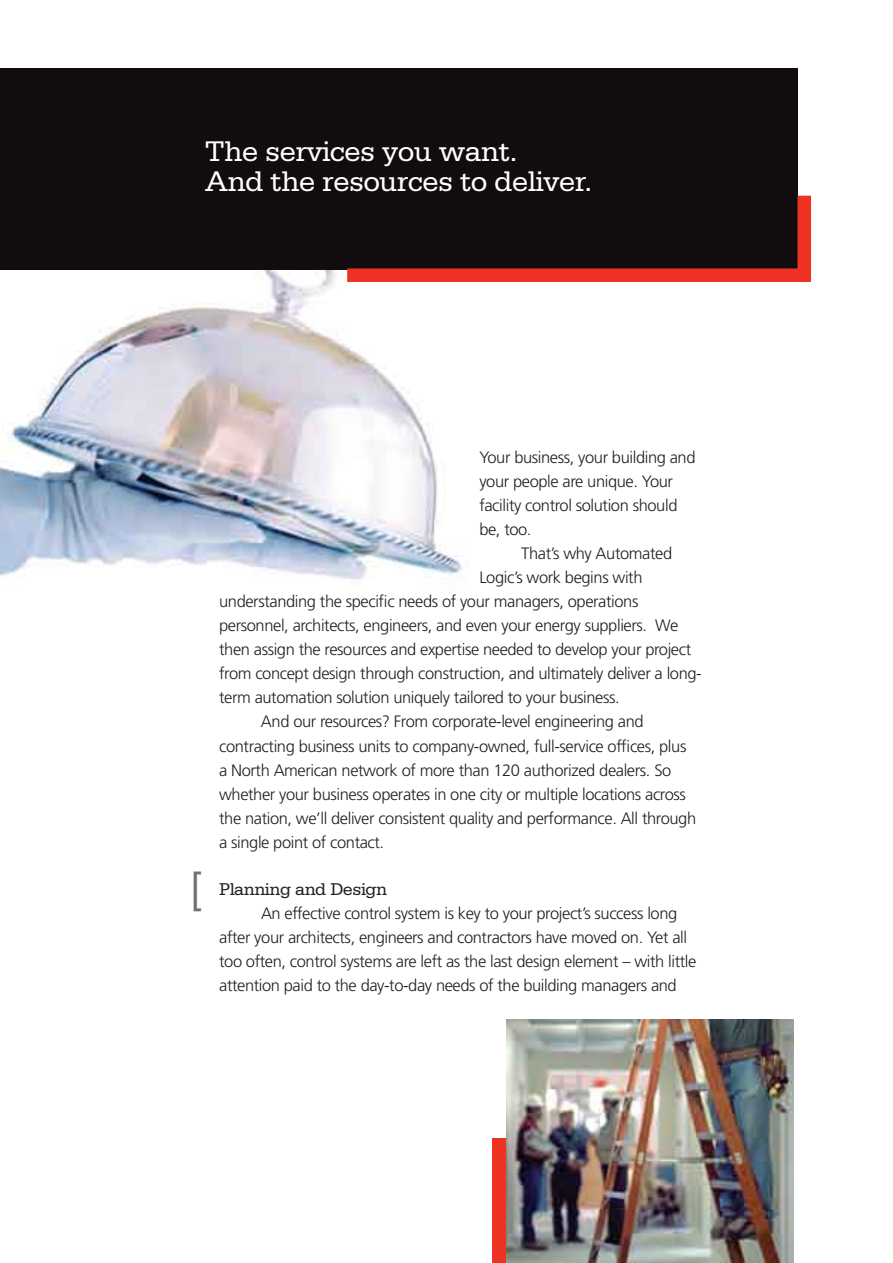
<style>
.page{position:relative;width:893px;height:1263px;background:#fff}
.page>*{position:absolute;margin:0;border:0;box-sizing:border-box;transform-origin:0 0}
.t1{font:38.7px "Futura Std";color:#6f7070}
.t2{font:30px/30px "Serifa Std";letter-spacing:-.025em;color:#fff}
.t3{font:18px "Serifa Std";letter-spacing:-.025em;color:#231f20}
.t4{font:300 16.5px/24px "Frutiger LT Std";letter-spacing:-.025em;color:#231f20}
</style>
<div class="page">
<div style="left:492px;top:1138px;width:27px;height:125px;background:#ee3224"></div>
<img style="left:0;top:269px;width:467px;height:320px">
<img style="left:506px;top:1019px;width:287px;height:244px">
<div style="left:0;top:68px;width:797px;height:201px;background:#130c0e"></div>
<svg style="left:334px;top:182px;width:477px;height:107px"></svg>
<p class="t2" style="left:205px;top:137px;width:389px">The services you want.<br>And the resources to deliver.</p>
<p class="t1" style="left:190px;top:863px;width:14px">[</p>
<p class="t4" style="left:479px;top:446px;width:218px">Your business, your building and</p>
<p class="t4" style="left:479px;top:470px;width:195px">your people are unique. Your</p>
<p class="t4" style="left:479px;top:494px;width:200px">facility control solution should</p>
<p class="t4" style="left:479px;top:518px;width:54px">be, too.</p>
<p class="t4" style="left:521px;top:542px;width:152px">That’s why Automated</p>
<p class="t4" style="left:479px;top:566px;width:165px">Logic’s work begins with</p>
<p class="t4" style="left:219px;top:590px;width:421px">understanding the specific needs of your managers, operations</p>
<p class="t4" style="left:219px;top:614px;width:461px">personnel, architects, engineers, and even your energy suppliers. We</p>
<p class="t4" style="left:219px;top:638px;width:474px">then assign the resources and expertise needed to develop your project</p>
<p class="t4" style="left:219px;top:662px;width:484px">from concept design through construction, and ultimately deliver a long-</p>
<p class="t4" style="left:219px;top:686px;width:402px">term automation solution uniquely tailored to your business.</p>
<p class="t4" style="left:261px;top:710px;width:384px">And our resources? From corporate-level engineering and</p>
<p class="t4" style="left:219px;top:734px;width:469px">contracting business units to company-owned, full-service offices, plus</p>
<p class="t4" style="left:219px;top:758px;width:454px">a North American network of more than 120 authorized dealers. So</p>
<p class="t4" style="left:219px;top:782px;width:468px">whether your business operates in one city or multiple locations across</p>
<p class="t4" style="left:219px;top:806px;width:479px">the nation, we’ll deliver consistent quality and performance. All through</p>
<p class="t4" style="left:219px;top:830px;width:167px">a single point of contact.</p>
<p class="t3" style="left:219px;top:879px;width:170px">Planning and Design</p>
<p class="t4" style="left:219px;top:902px;width:479px;text-indent:42px">An effective control system is key to your project’s success long after your architects, engineers and contractors have moved on. Yet all too often, control systems are left as the last design element – with little attention paid to the day-to-day needs of the building managers and</p>
</div>
